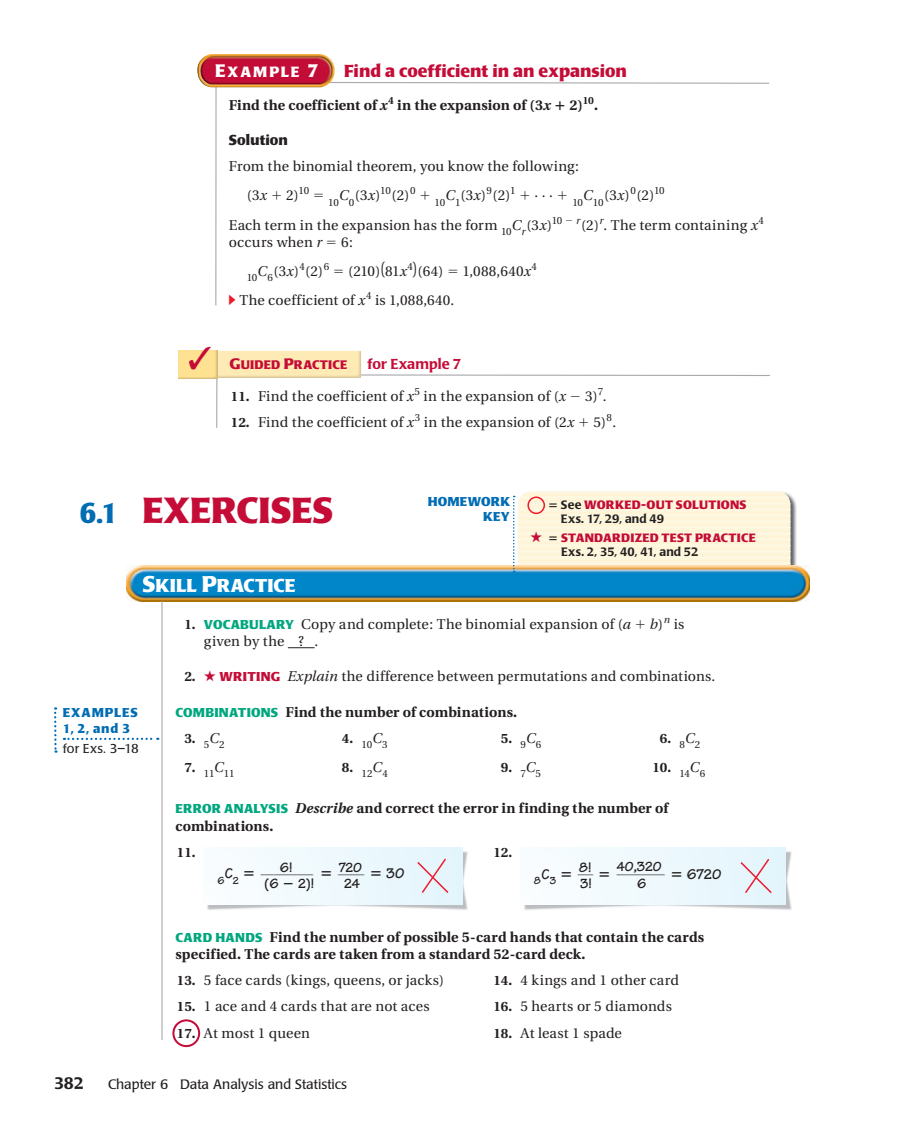
<style>
.page{position:relative;width:918px;height:1134px;background:#fff}
.page>*{position:absolute;margin:0;border:0;box-sizing:border-box;transform-origin:0 0}
.t1{font:700 36px "Scudder";color:#c40c37}
.t2{font:700 28.5px "Scudder";color:#006cb3}
.t3{font:700 18.45px "Scudder";letter-spacing:.01em;color:#fff}
.t4{font:700 17.25px "Scudder";color:#c40c37}
.t5{font:500 16.5px "Scudder";color:#231f20}
.t6{font:700 15px "Tekton";letter-spacing:.005em;color:#231f20}
.t7{font:700 14.7px "Scudder";letter-spacing:.135em;color:#fff}
.t8{font:14.25px/26.2px "Utopia";letter-spacing:.01em;color:#231f20}
.t9{font:700 14.25px/17.2px "Utopia";letter-spacing:.01em;color:#231f20}
.t10{font:700 14.25px/15.9px "Tekton";color:#231f20;text-align:center}
.t11{font:500 14.25px "Scudder";letter-spacing:.005em;color:#c40c37}
.t12{font:700 13.5px "Utopia";color:#231f20}
.t13{font:13.5px "Scudder";color:#231f20}
.t14{font:700 12.75px/16.5px "Scudder";letter-spacing:.07em;color:#006cb3}
.t15{font:12.75px "Scudder";letter-spacing:.01em;color:#231f20}
.t16{font:700 12.75px/15px "Scudder";letter-spacing:.025em;color:#006cb3;text-align:right}
.t17{font:700 12.3px "Scudder";letter-spacing:.015em;color:#c40c37}
.t18{font:700 12px/13.5px "Scudder";letter-spacing:.02em;color:#c40c37}
.t19{font:700 10.95px "Tekton";color:#231f20}
.t20{font:10.35px "Utopia";letter-spacing:-.03em;color:#231f20}
.s1{font-size:18px}
.s2{font-style:italic}
.s3{font-family:"Scudder";font-weight:700}
.s4{font-style:italic;font-size:14.25px}
.s5{font-size:14.25px}
.s6{font-size:19.5px}
.s7{font-size:15px}
.s8{font-weight:700;font-size:13.5px}
.s9{font-weight:500;color:#231f20}
.s10{font-size:22.5px}
.s11{font-family:"Scudder";font-weight:700;font-size:12.75px;color:#00a77e}
.s12{color:#c40c37}
.s13{font-family:"Scudder";font-weight:700;font-size:12.75px;color:#c40c37}
.s14{font-family:"Scudder";font-size:12.75px;color:#00a77e}
.s15{font-weight:400;font-style:italic;font-size:14.25px}
</style>
<div class="page">
<svg style="left:215px;top:82px;width:555px;height:224px"></svg>
<img style="left:197px;top:54px;width:138px;height:33px;border-radius:15px">
<img style="left:126px;top:566px;width:684px;height:36px">
<hr style="left:161px;top:601px;width:2px;height:439px;background:#a8a9ad">
<svg style="left:64px;top:738px;width:94px;height:2px"></svg>
<svg style="left:54px;top:707px;width:3px;height:46px"></svg>
<svg style="left:288px;top:647px;width:27px;height:1px"></svg>
<img style="left:207px;top:851px;width:261px;height:59px">
<img style="left:524px;top:851px;width:268px;height:59px">
<div style="left:172px;top:1019px;width:28px;height:28px;border:2px solid #c40c37;border-radius:50%"></div>
<svg style="left:556px;top:101px;width:8px;height:9px"></svg>
<svg style="left:272px;top:192px;width:9px;height:8px"></svg>
<svg style="left:314px;top:194px;width:9px;height:3px"></svg>
<svg style="left:421px;top:192px;width:8px;height:8px"></svg>
<svg style="left:521px;top:192px;width:8px;height:8px"></svg>
<svg style="left:558px;top:192px;width:9px;height:8px"></svg>
<svg style="left:327px;top:241px;width:9px;height:3px"></svg>
<svg style="left:335px;top:270px;width:8px;height:3px"></svg>
<svg style="left:449px;top:270px;width:8px;height:3px"></svg>
<svg style="left:229px;top:295px;width:6px;height:10px"></svg>
<svg style="left:178px;top:350px;width:592px;height:78px"></svg>
<svg style="left:207px;top:848px;width:256px;height:56px"></svg>
<svg style="left:524px;top:848px;width:262px;height:56px"></svg>
<svg style="left:513px;top:491px;width:278px;height:99px;background:#ccdcd4"></svg>
<p class="t2" style="left:80px;top:500px;width:40px">6.1</p>
<p class="t7" style="left:215px;top:65px;width:104px"><span class="s1">E</span>XAMPLE <span class="s1">7</span></p>
<p class="t4" style="left:344px;top:63px;width:284px">Find a coefficient in an expansion</p>
<p class="t9" style="left:229px;top:97px;width:324px">Find the coefficient of <span class="s2">x</span><sup>4</sup> in the expansion of (3<span class="s2">x</span></p>
<p class="t9" style="left:569px;top:97px;width:30px">2)<sup>10</sup>.</p>
<p class="t8" style="left:229px;top:128px;width:352px"><span class="s3">Solution<br></span>From the binomial theorem, you know the following:</p>
<p class="t8" style="left:247px;top:184px;width:22px">(3<span class="s2">x</span></p>
<p class="t8" style="left:286px;top:184px;width:25px">2)<sup>10</sup></p>
<p class="t20" style="left:328px;top:192px;width:89px">10<span class="s4">C</span>0<span class="s5">(3</span><span class="s4">x</span><span class="s5">)</span>10<span class="s5">(2)</span>0</p>
<p class="t8" style="left:435px;top:184px;width:83px"><sub>10</sub><span class="s2">C</span><sub>1</sub>(3<span class="s2">x</span>)<sup>9</sup>(2)<sup>1</sup></p>
<p class="t8" style="left:535px;top:180px;width:20px">. . .</p>
<p class="t20" style="left:572px;top:198px;width:94px">10<sup>C</sup>10<sup>(3</sup><sup>x</sup><sup>)</sup>0<sup>(2)</sup>10</p>
<p class="t8" style="left:229px;top:213px;width:335px">Each term in the expansion has the form <sub>10</sub><span class="s2">C</span><sub>r</sub>(3<span class="s2">x</span>)<sup>10</sup></p>
<p class="t8" style="left:576px;top:213px;width:189px"><sup>r</sup>(2)<sup>r</sup>. The term containing <span class="s2">x</span><sup>4</sup></p>
<p class="t8" style="left:229px;top:230px;width:95px">occurs when <span class="s2">r</span></p>
<p class="t8" style="left:341px;top:230px;width:13px">6:</p>
<p class="t8" style="left:247px;top:259px;width:84px"><sub>10</sub><span class="s2">C</span><sub>6</sub>(3<span class="s2">x</span>)<sup>4</sup>(2)<sup>6</sup></p>
<p class="t8" style="left:348px;top:259px;width:97px">(210)<span class="s6">(</span>81<span class="s2">x</span><sup>4</sup><span class="s6">)</span>(64)</p>
<p class="t8" style="left:462px;top:259px;width:76px">1,088,640<span class="s2">x</span><sup>4</sup></p>
<p class="t8" style="left:239px;top:289px;width:216px">The coefficient of <span class="s2">x</span><sup>4</sup> is 1,088,640.</p>
<p class="t17" style="left:188px;top:359px;width:160px">✓ <span class="s7">G</span>UIDED <span class="s7">P</span>RACTICE</p>
<p class="t11" style="left:368px;top:358px;width:96px">for Example 7</p>
<p class="t8" style="left:231px;top:384px;width:337px"><span class="s8">11.</span> Find the coefficient of <span class="s2">x</span><sup>5</sup> in the expansion of (<span class="s2">x</span></p>
<p class="t8" style="left:585px;top:384px;width:23px">3)<sup>7</sup>.</p>
<p class="t8" style="left:231px;top:411px;width:345px"><span class="s8">12.</span> Find the coefficient of <span class="s2">x</span><sup>3</sup> in the expansion of (2<span class="s2">x</span></p>
<p class="t8" style="left:593px;top:411px;width:24px">5)<sup>8</sup>.</p>
<p class="t1" style="left:142px;top:494px;width:193px">EXERCISES</p>
<p class="t16" style="left:428px;top:495px;width:84px">HOMEWORK<br>KEY</p>
<p class="t18" style="left:561px;top:499px;width:187px"><span class="s9">See</span> WORKED-OUT SOLUTIONS<br><span class="s9">Exs. 17, 29, and 49</span></p>
<p class="t18" style="left:561px;top:532px;width:196px;text-indent:-31px">★ STANDARDIZED TEST PRACTICE<br><span class="s9">Exs. 2, 35, 40, 41, and 52</span></p>
<p class="t3" style="left:142px;top:577px;width:155px"><span class="s10">S</span>KILL <span class="s10">P</span>RACTICE</p>
<p class="t14" style="left:63px;top:705px;width:77px">EXAMPLES<br>1, 2, and 3</p>
<p class="t15" style="left:63px;top:742px;width:77px">for Exs. 3–18</p>
<p class="t8" style="left:184px;top:612px;width:448px"><span class="s8">1.</span> <span class="s11">VOCABULARY</span> Copy and complete: The binomial expansion of (<span class="s2">a</span></p>
<p class="t8" style="left:650px;top:612px;width:36px"><span class="s2">b</span>)<sup>n</sup> is</p>
<p class="t8" style="left:204px;top:629px;width:116px">given by the ? .</p>
<p class="t8" style="left:184px;top:665px;width:533px"><span class="s8">2.</span> <span class="s12">★</span> <span class="s13">WRITING</span> <span class="s2">Explain</span> the difference between permutations and combinations.</p>
<p class="t9" style="left:175px;top:705px;width:343px"><span class="s14">COMBINATIONS</span> Find the number of combinations.</p>
<p class="t12" style="left:184px;top:733px;width:42px">3. <sub>5</sub><span class="s15">C</span><sub>2</sub></p>
<p class="t20" style="left:342px;top:740px;width:47px"><sup>4.</sup> 10<sup>C</sup>3</p>
<p class="t12" style="left:501px;top:733px;width:42px">5. <sub>9</sub><span class="s15">C</span><sub>6</sub></p>
<p class="t12" style="left:660px;top:733px;width:42px">6. <sub>8</sub><span class="s15">C</span><sub>2</sub></p>
<p class="t20" style="left:184px;top:770px;width:52px"><sup>7.</sup> 11<sup>C</sup>11</p>
<p class="t20" style="left:342px;top:770px;width:47px"><sup>8.</sup> 12<sup>C</sup>4</p>
<p class="t12" style="left:501px;top:762px;width:42px">9. <sub>7</sub><span class="s15">C</span><sub>5</sub></p>
<p class="t12" style="left:652px;top:762px;width:54px">10. <sub>14</sub><span class="s15">C</span><sub>6</sub></p>
<p class="t9" style="left:175px;top:801px;width:494px"><span class="s14">ERROR ANALYSIS</span> <span class="s2">Describe</span> and correct the error in finding the number of combinations.</p>
<p class="t12" style="left:177px;top:847px;width:20px">11.</p>
<p class="t19" style="left:217px;top:877px;width:23px">6<sup>C</sup>2</p>
<p class="t12" style="left:493px;top:847px;width:20px">12.</p>
<p class="t19" style="left:534px;top:877px;width:24px">8<sup>C</sup>3</p>
<p class="t10" style="left:579px;top:861px;width:15px;text-align:left">8!<br>3!</p>
<p class="t10" style="left:617px;top:859px;width:47px;line-height:17.5px">40,320<br>6</p>
<p class="t6" style="left:687px;top:869px;width:36px">6720</p>
<p class="t10" style="left:280px;top:861px;width:14px">6!</p>
<p class="t10" style="left:339px;top:861px;width:25px">720<br>24</p>
<p class="t6" style="left:386px;top:869px;width:20px">30</p>
<p class="t10" style="left:264px;top:877px;width:16px">(6</p>
<p class="t10" style="left:298px;top:877px;width:18px">2)!</p>
<p class="t9" style="left:175px;top:930px;width:530px"><span class="s14">CARD HANDS</span> Find the number of possible 5-card hands that contain the cards specified. The cards are taken from a standard 52-card deck.</p>
<p class="t8" style="left:177px;top:968px;width:269px"><span class="s8">13.</span> 5 face cards (kings, queens, or jacks)</p>
<p class="t8" style="left:493px;top:968px;width:187px"><span class="s8">14.</span> 4 kings and 1 other card</p>
<p class="t8" style="left:177px;top:995px;width:254px"><span class="s8">15.</span> 1 ace and 4 cards that are not aces</p>
<p class="t8" style="left:493px;top:995px;width:180px"><span class="s8">16.</span> 5 hearts or 5 diamonds</p>
<p class="t8" style="left:177px;top:1021px;width:135px"><span class="s8">17.</span> At most 1 queen</p>
<p class="t8" style="left:493px;top:1021px;width:130px"><span class="s8">18.</span> At least 1 spade</p>
<p class="t5" style="left:54px;top:1076px;width:31px">382</p>
<p class="t13" style="left:108px;top:1078px;width:241px">Chapter 6 Data Analysis and Statistics</p>
</div>
